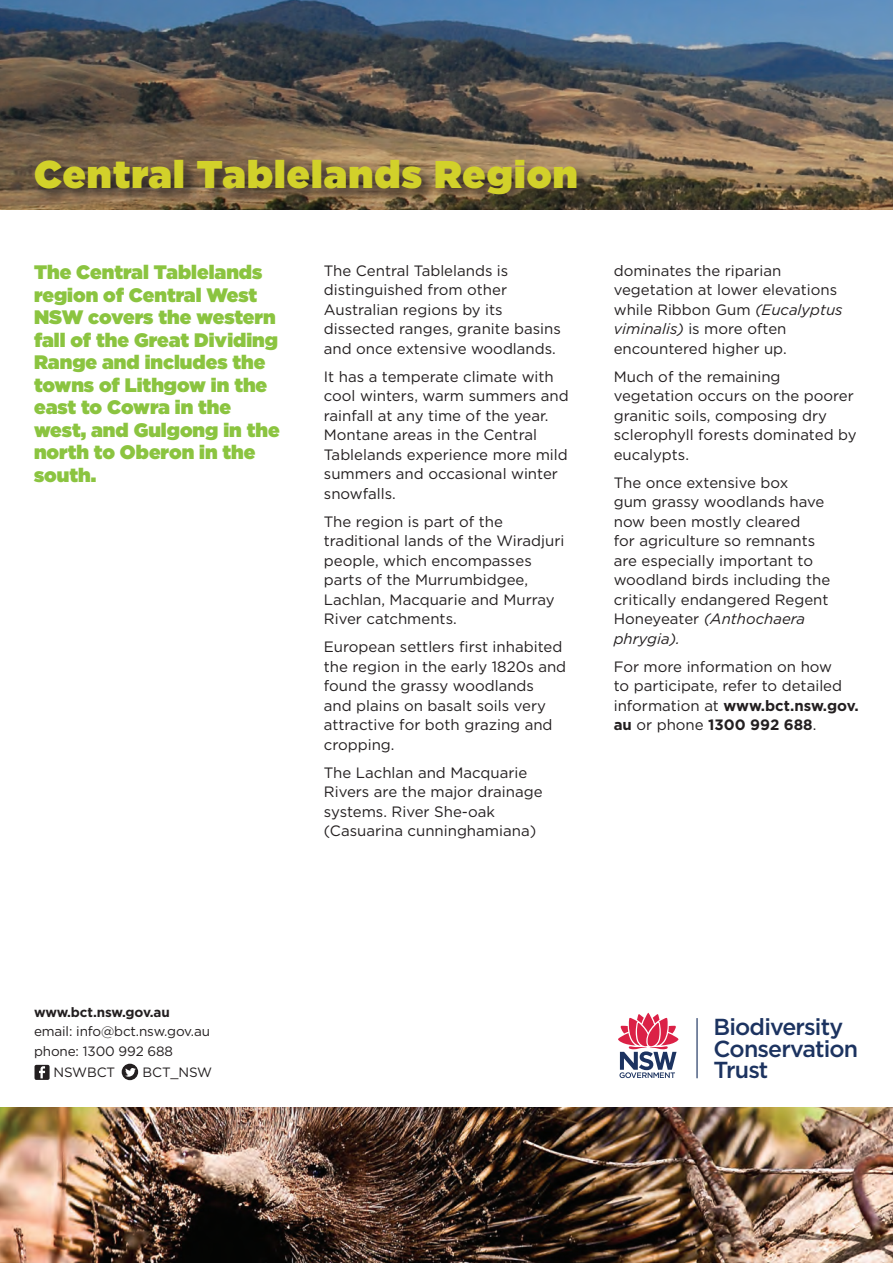
<style>
.page{position:relative;width:893px;height:1263px;background:#fff}
.page>*{position:absolute;margin:0;border:0;box-sizing:border-box;transform-origin:0 0}
.Main_Heading{font:900 38.55px "Gotham";letter-spacing:.03em;color:#d2d12a}
.t1{font:500 23.1px/21.5px "Gotham";letter-spacing:-.035em;color:#1c3360}
.Subheading_3_green{font:900 19.5px/22.5px "Gotham";color:#8bc440}
.Lists{font:15px/19.5px "Gotham";color:#231f20}
.Paragraph_Style_1{font:13.5px/19.5px "Gotham";letter-spacing:-.01em;color:#231f20}
.Paragraph_Style_1-2{font:700 13.5px "Gotham";letter-spacing:-.01em;color:#231f20}
.s1{font-style:italic}
.s2{font-weight:700}
</style>
<div class="page">
<img style="left:0;top:1108px;width:893px;height:155px">
<img style="left:0;top:0;width:893px;height:209px">
<hr style="left:696px;top:1018px;width:2px;height:60px;background:#1c3360">
<svg style="left:618px;top:1012px;width:61px;height:66px"></svg>
<div style="left:35px;top:1065px;width:15px;height:15px;background:#231f20;border-radius:2px"></div>
<svg style="left:39px;top:1066px;width:6px;height:12px"></svg>
<div style="left:122px;top:1064px;width:16px;height:16px;background:#231f20;border-radius:50%"></div>
<svg style="left:125px;top:1068px;width:11px;height:9px"></svg>
<div style="left:33px;top:158px;width:561px;height:53px;background:#231f20;opacity:.75"></div>
<p class="Main_Heading" style="left:34px;top:147px;width:545px">Central Tablelands Region</p>
<p class="Subheading_3_green" style="left:34px;top:261px;width:247px">The Central Tablelands region of Central West<br>NSW covers the western fall of the Great Dividing<br>Range and includes the towns of Lithgow in the east to Cowra in the west, and Gulgong in the north to Oberon in the south.</p>
<p class="Lists" style="left:324px;top:260px;width:238px">The Central Tablelands is distinguished from other<br>Australian regions by its dissected ranges, granite basins and once extensive woodlands.</p>
<p class="Lists" style="left:324px;top:366px;width:246px">It has a temperate climate with cool winters, warm summers and rainfall at any time of the year.<br>Montane areas in the Central<br>Tablelands experience more mild summers and occasional winter snowfalls.</p>
<p class="Lists" style="left:324px;top:511px;width:242px">The region is part of the traditional lands of the Wiradjuri people, which encompasses parts of the Murrumbidgee,<br>Lachlan, Macquarie and Murray<br>River catchments.</p>
<p class="Lists" style="left:324px;top:637px;width:244px">European settlers first inhabited the region in the early 1820s and found the grassy woodlands<br>and plains on basalt soils very attractive for both grazing and cropping.</p>
<p class="Lists" style="left:324px;top:762px;width:220px">The Lachlan and Macquarie<br>Rivers are the major drainage systems. River She-oak (Casuarina cunninghamiana)</p>
<p class="Lists" style="left:614px;top:260px;width:230px">dominates the riparian vegetation at lower elevations while Ribbon Gum <span class="s1">(Eucalyptus viminalis)</span> is more often encountered higher up.</p>
<p class="Lists" style="left:614px;top:366px;width:244px">Much of the remaining vegetation occurs on the poorer granitic soils, composing dry sclerophyll forests dominated by eucalypts.</p>
<p class="Lists" style="left:614px;top:472px;width:218px">The once extensive box<br>gum grassy woodlands have now been mostly cleared<br>for agriculture so remnants are especially important to woodland birds including the critically endangered Regent<br>Honeyeater <span class="s1">(Anthochaera phrygia).</span></p>
<p class="Lists" style="left:614px;top:656px;width:246px">For more information on how<br>to participate, refer to detailed information at <span class="s2">www.bct.nsw.gov. au</span> or phone <span class="s2">1300 992 688</span>.</p>
<p class="Paragraph_Style_1-2" style="left:34px;top:1003px;width:137px">www.bct.nsw.gov.au</p>
<p class="Paragraph_Style_1" style="left:34px;top:1021px;width:178px">email: info@bct.nsw.gov.au phone: 1300 992 688</p>
<p class="Paragraph_Style_1" style="left:54px;top:1062px;width:63px">NSWBCT</p>
<p class="Paragraph_Style_1" style="left:143px;top:1062px;width:71px">BCT_NSW</p>
<p class="t1" style="left:714px;top:1016px;width:146px">Biodiversity<br>Conservation<br>Trust</p>
</div>
